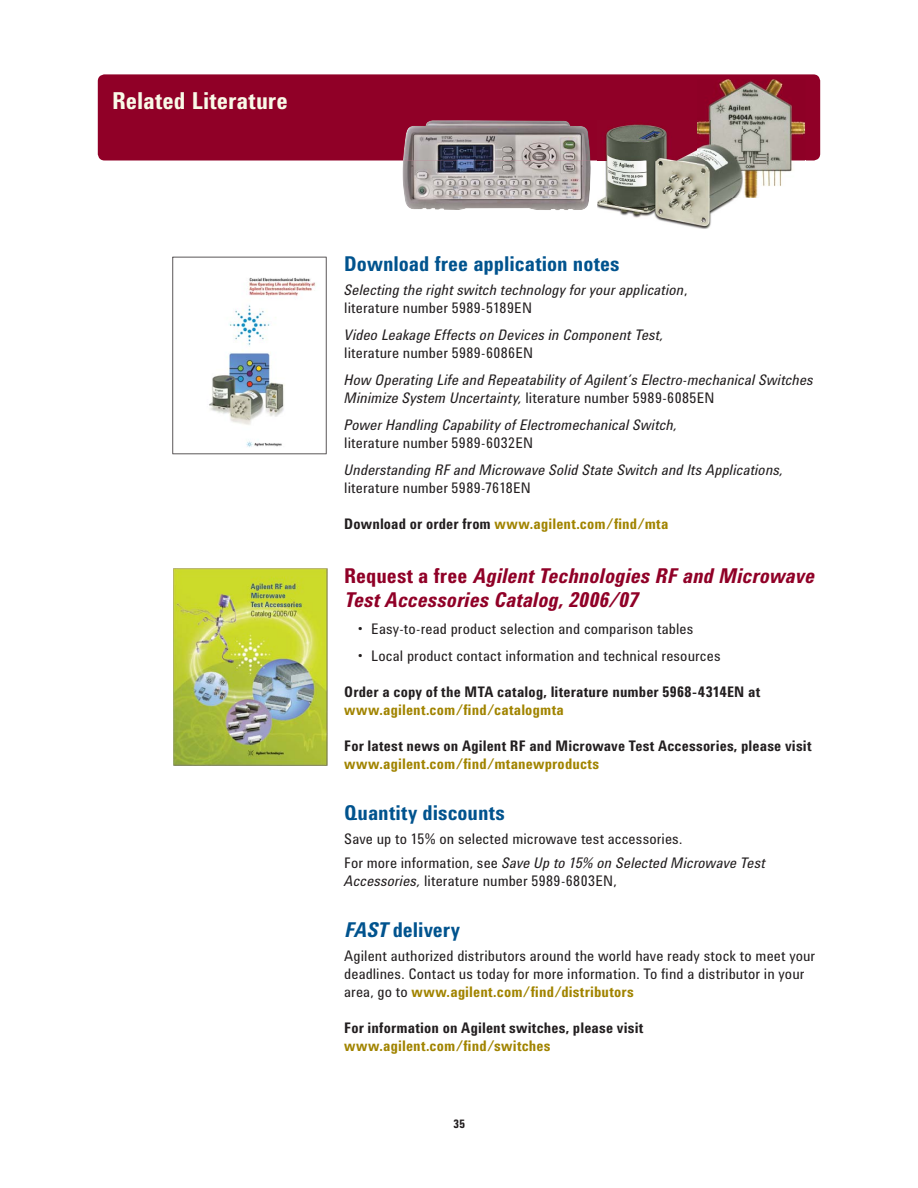
<style>
.page{position:relative;width:918px;height:1188px;background:#fff}
.page>*{position:absolute;margin:0;border:0;box-sizing:border-box;transform-origin:0 0}
.t1{font:700 24px "Agilent Condensed CFF";letter-spacing:.01em;color:#f9fae8}
.t2{font:italic 700 21px/24px "Agilent Condensed CFF";color:#900027}
.t3{font:700 21px "Agilent Condensed CFF";color:#00538e}
.t4{font:15px/18px "Agilent Condensed CFF";letter-spacing:.01em;color:#231f20}
.t5{font:italic 15px/18px "Agilent Condensed CFF";letter-spacing:.005em;color:#231f20}
.t6{font:700 15px "Agilent Condensed CFF";letter-spacing:.01em;color:#231f20}
.t7{font:700 15px "Agilent Condensed CFF";letter-spacing:.01em;color:#a18400}
.t8{font:700 12px "Agilent Condensed CFF";color:#231f20}
.s1{font-style:normal}
.s2{color:#231f20}
.s3{font-style:italic}
.s4{font-weight:700;color:#a18400}
</style>
<div class="page">
<div style="left:98px;top:74px;width:722px;height:86px;background:#900027;border-radius:7px"></div>
<img style="left:402px;top:120px;width:189px;height:90px">
<img style="left:174px;top:569px;width:153px;height:197px">
<img style="left:708px;top:79px;width:97px;height:118px">
<img style="left:597px;top:121px;width:145px;height:108px">
<svg style="left:172px;top:257px;width:155px;height:197px"></svg>
<h1 class="t1" style="left:112px;top:92px;width:177px">Related Literature</h1>
<h2 class="t3" style="left:344px;top:256px;width:277px">Download free application notes</h2>
<p class="t5" style="left:344px;top:282px;width:345px">Selecting the right switch technology for your application<span class="s1">, literature number 5989-5189EN</span></p>
<p class="t5" style="left:344px;top:327px;width:321px">Video Leakage Effects on Devices in Component Test,</p>
<p class="t4" style="left:344px;top:345px;width:190px">literature number 5989-6086EN</p>
<p class="t5" style="left:344px;top:372px;width:471px">How Operating Life and Repeatability of Agilent’s Electro-mechanical Switches<br>Minimize System Uncertainty, <span class="s1">literature number 5989-6085EN</span></p>
<p class="t5" style="left:344px;top:417px;width:334px">Power Handling Capability of Electromechanical Switch,</p>
<p class="t4" style="left:344px;top:435px;width:190px">literature number 5989-6032EN</p>
<p class="t5" style="left:344px;top:462px;width:440px">Understanding RF and Microwave Solid State Switch and Its Applications,</p>
<p class="t4" style="left:344px;top:480px;width:188px">literature number 5989-7618EN</p>
<p class="t7" style="left:344px;top:518px;width:326px"><span class="s2">Download or order from</span> www.agilent.com/find/mta</p>
<h2 class="t2" style="left:344px;top:566px;width:471px"><span class="s1">Request a free</span> Agilent Technologies RF and Microwave<br>Test Accessories Catalog, 2006/07</h2>
<p class="t4" style="left:358px;top:621px;width:337px">• Easy-to-read product selection and comparison tables</p>
<p class="t4" style="left:358px;top:648px;width:364px">• Local product contact information and technical resources</p>
<p class="t6" style="left:344px;top:686px;width:417px">Order a copy of the MTA catalog, literature number 5968-4314EN at</p>
<p class="t7" style="left:344px;top:704px;width:221px">www.agilent.com/find/catalogmta</p>
<p class="t6" style="left:344px;top:740px;width:469px">For latest news on Agilent RF and Microwave Test Accessories, please visit</p>
<p class="t7" style="left:344px;top:758px;width:256px">www.agilent.com/find/mtanewproducts</p>
<h2 class="t3" style="left:344px;top:805px;width:162px">Quantity discounts</h2>
<p class="t4" style="left:344px;top:828px;width:423px;line-height:24px">Save up to 15% on selected microwave test accessories.<br>For more information, see <span class="s3">Save Up to 15% on Selected Microwave Test</span></p>
<p class="t4" style="left:344px;top:873px;width:274px"><span class="s3">Accessories,</span> literature number 5989-6803EN,</p>
<h2 class="t3" style="left:344px;top:922px;width:117px"><span class="s3">FAST</span> delivery</h2>
<p class="t4" style="left:344px;top:948px;width:472px">Agilent authorized distributors around the world have ready stock to meet your deadlines. Contact us today for more information. To find a distributor in your area, go to <span class="s4">www.agilent.com/find/distributors</span></p>
<p class="t6" style="left:344px;top:1022px;width:301px">For information on Agilent switches, please visit</p>
<p class="t7" style="left:344px;top:1040px;width:208px">www.agilent.com/find/switches</p>
<p class="t8" style="left:453px;top:1119px;width:13px">35</p>
</div>
